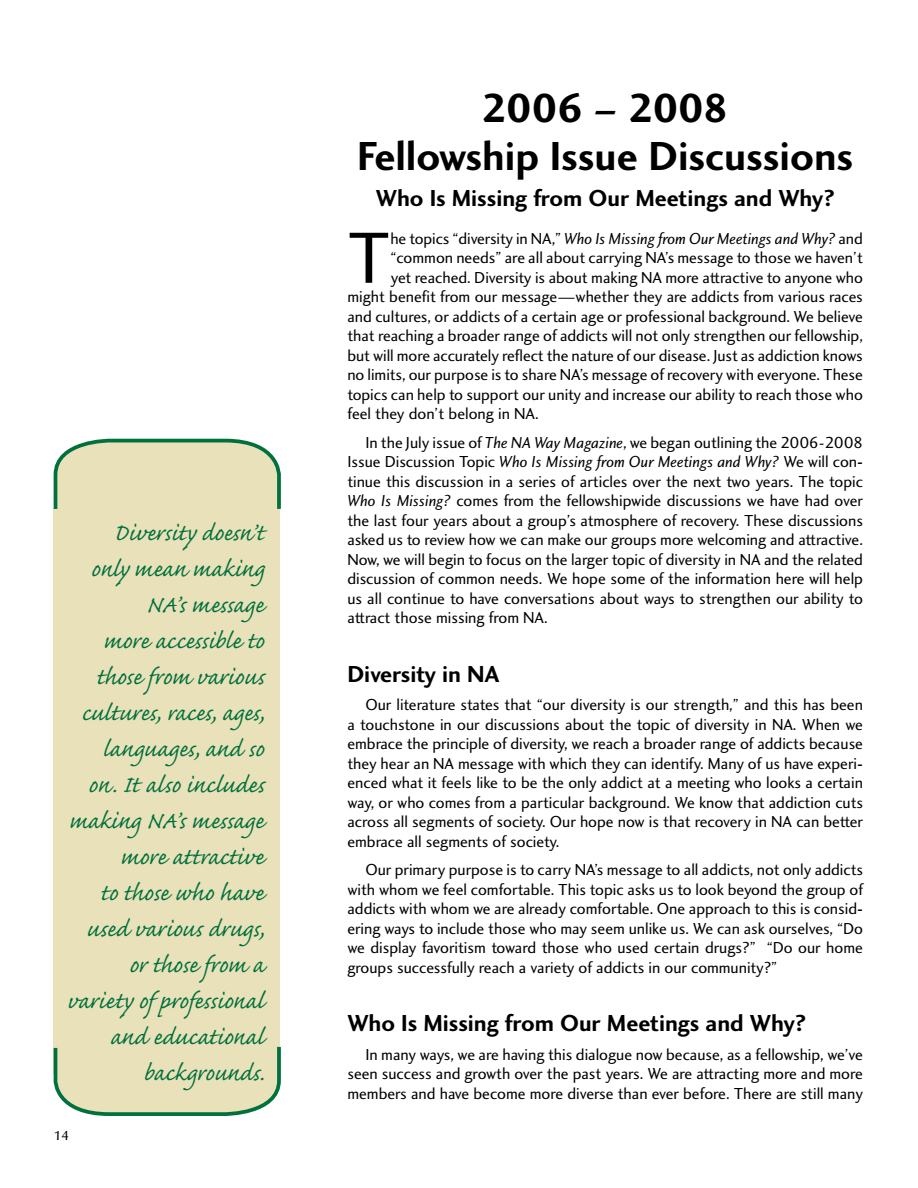
<style>
.page{position:relative;width:918px;height:1188px;background:#fff}
.page>*{position:absolute;margin:0;border:0;box-sizing:border-box;transform-origin:0 0}
.t1{font:75px "Charlotte Sans Book Plain";color:#000}
.t2{font:42px/48px "Charlotte Sans Bold Plain";color:#000;text-align:center}
.t3{font:30px/36px "Caflisch Script";color:#00703c;text-align:right}
.t4{font:24px "Charlotte Sans Bold Plain";color:#000}
.t5{font:16.5px/19.5px "Charlotte Sans Book Plain";color:#000;text-align:justify}
.t6{font:16.5px "Charlotte Sans Book Italic Plain";letter-spacing:-.005em;color:#000}
.t7{font:600 13.5px "Zapf Humanist 601 BT";color:#000}
.s1{font-family:"Charlotte Sans Book Plain"}
.s2{font-family:"Charlotte Sans Book Italic Plain"}
</style>
<div class="page">
<div style="left:53px;top:508px;width:227px;height:566px;background:#e9e1b9"></div>
<svg style="left:53px;top:1046px;width:228px;height:70px"></svg>
<svg style="left:53px;top:438px;width:228px;height:71px;background:#d9dab4"></svg>
<p class="t3" style="left:67px;top:516px;width:198px">Diversity doesn’t<br>only mean making<br>NA’s message<br>more accessible to those from various cultures, races, ages, languages, and so on. It also includes making NA’s message more attractive<br>to those who have used various drugs, or those from a variety of professional and educational backgrounds.</p>
<p class="t7" style="left:54px;top:1127px;width:8px">14</p>
<h2 class="t2" style="left:357px;top:84px;width:498px">2006 – 2008<br>Fellowship Issue Discussions</h2>
<h3 class="t4" style="left:376px;top:184px;width:460px">Who Is Missing from Our Meetings and Why?</h3>
<h1 class="t1" style="left:347px;top:216px;width:45px">T</h1>
<p class="t6" style="left:390px;top:229px;width:474px"><span class="s1">he topics “diversity in NA,”</span> Who Is Missing from Our Meetings and Why? <span class="s1">and</span></p>
<p class="t5" style="left:390px;top:248px;width:474px">“common needs” are all about carrying NA’s message to those we haven’t</p>
<p class="t5" style="left:390px;top:268px;width:474px">yet reached. Diversity is about making NA more attractive to anyone who</p>
<p class="t5" style="left:347px;top:287px;width:517px">might benefit from our message—whether they are addicts from various races</p>
<p class="t5" style="left:347px;top:307px;width:517px">and cultures, or addicts of a certain age or professional background. We believe</p>
<p class="t5" style="left:347px;top:326px;width:517px">that reaching a broader range of addicts will not only strengthen our fellowship,</p>
<p class="t5" style="left:347px;top:346px;width:517px">but will more accurately reflect the nature of our disease. Just as addiction knows</p>
<p class="t5" style="left:347px;top:365px;width:517px">no limits, our purpose is to share NA’s message of recovery with everyone. These</p>
<p class="t5" style="left:347px;top:385px;width:517px">topics can help to support our unity and increase our ability to reach those who</p>
<p class="t5" style="left:347px;top:404px;width:193px">feel they don’t belong in NA.</p>
<p class="t5" style="left:365px;top:433px;width:499px">In the July issue of <span class="s2">The NA Way Magazine</span>, we began outlining the 2006-2008</p>
<p class="t6" style="left:347px;top:453px;width:515px"><span class="s1">Issue Discussion Topic</span> Who Is Missing from Our Meetings and Why? <span class="s1">We will cont</span></p>
<p class="t5" style="left:347px;top:472px;width:517px">tinue this discussion in a series of articles over the next two years. The topic <span class="s2">Who Is Missing?</span> comes from the fellowshipwide discussions we have had over the last four years about a group’s atmosphere of recovery. These discussions asked us to review how we can make our groups more welcoming and attractive.<br>Now, we will begin to focus on the larger topic of diversity in NA and the related discussion of common needs. We hope some of the information here will help us all continue to have conversations about ways to strengthen our ability to attract those missing from NA.</p>
<h3 class="t4" style="left:347px;top:660px;width:154px">Diversity in NA</h3>
<p class="t5" style="left:347px;top:695px;width:517px;text-indent:18px">Our literature states that “our diversity is our strength,” and this has been a touchstone in our discussions about the topic of diversity in NA. When we embrace the principle of diversity, we reach a broader range of addicts because they hear an NA message with which they can identify. Many of us have experie enced what it feels like to be the only addict at a meeting who looks a certain way, or who comes from a particular background. We know that addiction cuts across all segments of society. Our hope now is that recovery in NA can better embrace all segments of society.</p>
<p class="t5" style="left:347px;top:860px;width:517px;text-indent:18px">Our primary purpose is to carry NA’s message to all addicts, not only addicts with whom we feel comfortable. This topic asks us to look beyond the group of addicts with whom we are already comfortable. One approach to this is conside ering ways to include those who may seem unlike us. We can ask ourselves, “Do we display favoritism toward those who used certain drugs?” “Do our home groups successfully reach a variety of addicts in our community?”</p>
<h3 class="t4" style="left:347px;top:1009px;width:460px">Who Is Missing from Our Meetings and Why?</h3>
<p class="t5" style="left:347px;top:1045px;width:517px;text-indent:18px">In many ways, we are having this dialogue now because, as a fellowship, we’ve seen success and growth over the past years. We are attracting more and more members and have become more diverse than ever before. There are still many</p>
</div>
